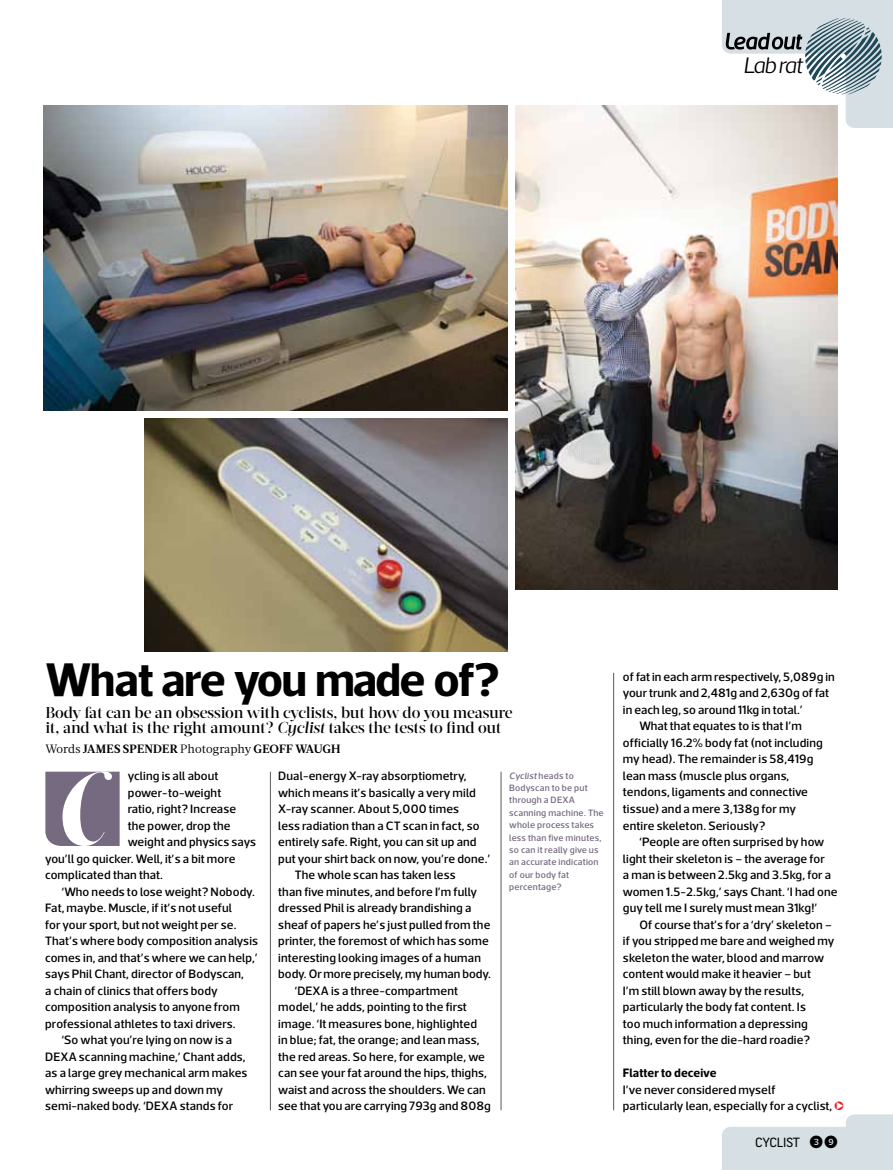
<style>
.page{position:relative;width:893px;height:1170px;background:#fff}
.page>*{position:absolute;margin:0;border:0;box-sizing:border-box;transform-origin:0 0}
.t1{font:700 48px "Acto";letter-spacing:-.035em;color:#000}
.t2{font:italic 300 22.8px "Acto";letter-spacing:-.06em;color:#000}
.t3{font:500 15.75px/15px "Acta Display";letter-spacing:-.015em;color:#000}
.t4{font:12.75px "Frank";color:#000}
.t5{font:500 12.3px/16.5px "Acto";letter-spacing:.01em;color:#000}
.t6{font:700 12.3px "Acto";letter-spacing:.01em;color:#000}
.t7{font:700 12px "Acta";letter-spacing:.01em;color:#000}
.t8{font:500 9.3px/12.3px "Acto";letter-spacing:.02em;color:#766a81}
.s1{font-style:italic}
.s2{font-weight:400}
</style>
<div class="page">
<img style="left:44px;top:105px;width:463px;height:305px">
<hr style="left:270px;top:771px;width:1px;height:339px;background:#58595b">
<img style="left:515px;top:105px;width:322px;height:484px">
<img style="left:144px;top:419px;width:363px;height:233px">
<hr style="left:501px;top:771px;width:1px;height:339px;background:#58595b">
<hr style="left:613px;top:672px;width:1px;height:438px;background:#58595b">
<svg style="left:45px;top:771px;width:75px;height:74px"></svg>
<svg style="left:722px;top:0;width:171px;height:128px"></svg>
<svg style="left:722px;top:1114px;width:171px;height:55px"></svg>
<h2 class="t2" style="left:743px;top:52px;width:61px">Lab rat</h2>
<h1 class="t1" style="left:45px;top:650px;width:456px">What are you made of?</h1>
<p class="t3" style="left:45px;top:705px;width:469px">Body fat can be an obsession with cyclists, but how do you measure it, and what is the right amount? <span class="s1">Cyclist</span> takes the tests to find out</p>
<p class="t7" style="left:45px;top:741px;width:297px"><span class="s2">Words</span> JAMES SPENDER <span class="s2">Photography</span> GEOFF WAUGH</p>
<p class="t5" style="left:128px;top:767px;width:92px">ycling is all about</p>
<p class="t5" style="left:128px;top:783px;width:95px">power-to-weight</p>
<p class="t5" style="left:128px;top:800px;width:110px">ratio, right? Increase</p>
<p class="t5" style="left:128px;top:816px;width:104px">the power, drop the</p>
<p class="t5" style="left:128px;top:833px;width:130px">weight and physics says</p>
<p class="t5" style="left:45px;top:849px;width:192px">you’ll go quicker. Well, it’s a bit more</p>
<p class="t5" style="left:45px;top:866px;width:119px">complicated than that.</p>
<p class="t5" style="left:62px;top:882px;width:195px">‘Who needs to lose weight? Nobody.</p>
<p class="t5" style="left:45px;top:899px;width:188px">Fat, maybe. Muscle, if it’s not useful</p>
<p class="t5" style="left:45px;top:915px;width:193px">for your sport, but not weight per se.</p>
<p class="t5" style="left:45px;top:932px;width:214px">That’s where body composition analysis</p>
<p class="t5" style="left:45px;top:948px;width:214px">comes in, and that’s where we can help,’</p>
<p class="t5" style="left:45px;top:965px;width:200px">says Phil Chant, director of Bodyscan,</p>
<p class="t5" style="left:45px;top:981px;width:174px">a chain of clinics that offers body</p>
<p class="t5" style="left:45px;top:998px;width:196px">composition analysis to anyone from</p>
<p class="t5" style="left:45px;top:1014px;width:192px">professional athletes to taxi drivers.</p>
<p class="t5" style="left:62px;top:1031px;width:172px">‘So what you’re lying on now is a</p>
<p class="t5" style="left:45px;top:1047px;width:202px">DEXA scanning machine,’ Chant adds,</p>
<p class="t5" style="left:45px;top:1064px;width:204px">as a large grey mechanical arm makes</p>
<p class="t5" style="left:45px;top:1080px;width:180px">whirring sweeps up and down my</p>
<p class="t5" style="left:45px;top:1097px;width:189px">semi-naked body. ‘DEXA stands for</p>
<p class="t5" style="left:278px;top:767px;width:190px">Dual-energy X-ray absorptiometry,</p>
<p class="t5" style="left:278px;top:783px;width:199px">which means it’s basically a very mild</p>
<p class="t5" style="left:278px;top:800px;width:182px">X-ray scanner. About 5,000 times</p>
<p class="t5" style="left:278px;top:816px;width:203px">less radiation than a CT scan in fact, so</p>
<p class="t5" style="left:278px;top:833px;width:200px">entirely safe. Right, you can sit up and</p>
<p class="t5" style="left:278px;top:849px;width:214px">put your shirt back on now, you’re done.’</p>
<p class="t5" style="left:295px;top:866px;width:162px">The whole scan has taken less</p>
<p class="t5" style="left:278px;top:882px;width:200px">than five minutes, and before I’m fully</p>
<p class="t5" style="left:278px;top:899px;width:195px">dressed Phil is already brandishing a</p>
<p class="t5" style="left:278px;top:915px;width:214px">sheaf of papers he’s just pulled from the</p>
<p class="t5" style="left:278px;top:932px;width:212px">printer, the foremost of which has some</p>
<p class="t5" style="left:278px;top:948px;width:204px">interesting looking images of a human</p>
<p class="t5" style="left:278px;top:965px;width:214px">body. Or more precisely, my human body.</p>
<p class="t5" style="left:295px;top:981px;width:165px">‘DEXA is a three-compartment</p>
<p class="t5" style="left:278px;top:998px;width:190px">model,’ he adds, pointing to the first</p>
<p class="t5" style="left:278px;top:1014px;width:200px">image. ‘It measures bone, highlighted</p>
<p class="t5" style="left:278px;top:1031px;width:203px">in blue; fat, the orange; and lean mass,</p>
<p class="t5" style="left:278px;top:1047px;width:208px">the red areas. So here, for example, we</p>
<p class="t5" style="left:278px;top:1064px;width:210px">can see your fat around the hips, thighs,</p>
<p class="t5" style="left:278px;top:1080px;width:209px">waist and across the shoulders. We can</p>
<p class="t5" style="left:278px;top:1097px;width:214px">see that you are carrying 793g and 808g</p>
<p class="t8" style="left:509px;top:769px;width:96px"><span class="s1">Cyclist</span> heads to<br>Bodyscan to be put through a DEXA scanning machine. The whole process takes less than five minutes, so can it really give us an accurate indication of our body fat percentage?</p>
<p class="t5" style="left:623px;top:668px;width:213px">of fat in each arm respectively, 5,089g in</p>
<p class="t5" style="left:623px;top:684px;width:208px">your trunk and 2,481g and 2,630g of fat</p>
<p class="t5" style="left:623px;top:701px;width:181px">in each leg, so around 11kg in total.’</p>
<p class="t5" style="left:639px;top:717px;width:164px">What that equates to is that I’m</p>
<p class="t5" style="left:623px;top:734px;width:201px">officially 16.2% body fat (not including</p>
<p class="t5" style="left:623px;top:750px;width:192px">my head). The remainder is 58,419g</p>
<p class="t5" style="left:623px;top:767px;width:168px">lean mass (muscle plus organs,</p>
<p class="t5" style="left:623px;top:783px;width:187px">tendons, ligaments and connective</p>
<p class="t5" style="left:623px;top:800px;width:175px">tissue) and a mere 3,138g for my</p>
<p class="t5" style="left:623px;top:816px;width:144px">entire skeleton. Seriously?</p>
<p class="t5" style="left:639px;top:833px;width:186px">‘People are often surprised by how</p>
<p class="t5" style="left:623px;top:849px;width:203px">light their skeleton is – the average for</p>
<p class="t5" style="left:623px;top:866px;width:210px">a man is between 2.5kg and 3.5kg, for a</p>
<p class="t5" style="left:623px;top:882px;width:216px">women 1.5-2.5kg,’ says Chant. ‘I had one</p>
<p class="t5" style="left:623px;top:899px;width:196px">guy tell me I surely must mean 31kg!’</p>
<p class="t5" style="left:639px;top:915px;width:194px">Of course that’s for a ‘dry’ skeleton –</p>
<p class="t5" style="left:623px;top:932px;width:213px">if you stripped me bare and weighed my</p>
<p class="t5" style="left:623px;top:948px;width:203px">skeleton the water, blood and marrow</p>
<p class="t5" style="left:623px;top:965px;width:189px">content would make it heavier – but</p>
<p class="t5" style="left:623px;top:981px;width:183px">I’m still blown away by the results,</p>
<p class="t5" style="left:623px;top:998px;width:184px">particularly the body fat content. Is</p>
<p class="t5" style="left:623px;top:1014px;width:186px">too much information a depressing</p>
<p class="t5" style="left:623px;top:1031px;width:189px">thing, even for the die-hard roadie?</p>
<p class="t6" style="left:623px;top:1065px;width:95px">Flatter to deceive</p>
<p class="t5" style="left:623px;top:1080px;width:211px">I’ve never considered myself particularly lean, especially for a cyclist,</p>
<p class="t4" style="left:755px;top:1134px;width:70px">CYCLIST ✓</p>
</div>
